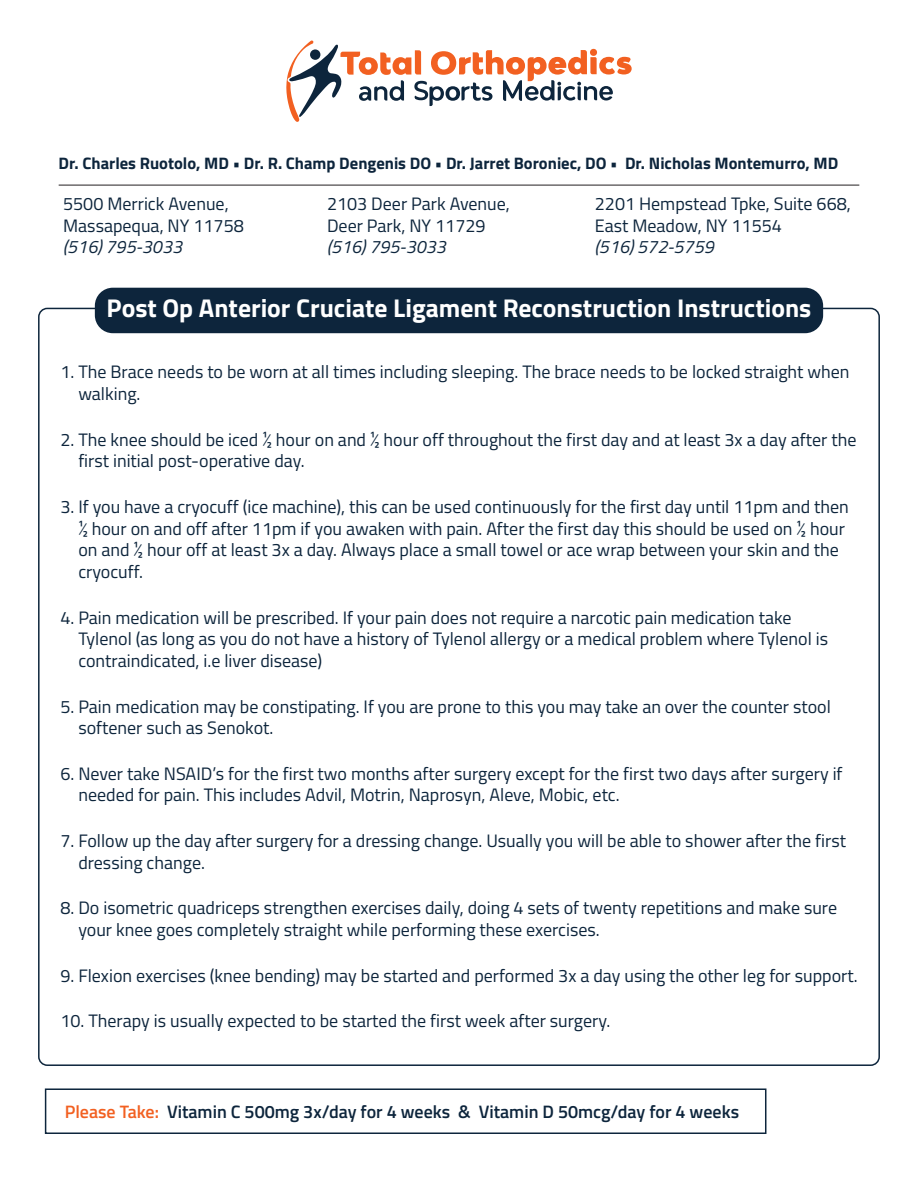
<style>
.page{position:relative;width:918px;height:1188px;background:#fff}
.page>*{position:absolute;margin:0;border:0;box-sizing:border-box;transform-origin:0 0}
.t1{font:700 25.65px "Titillium Web";color:#fff}
.t2{font:18px/21.6px "Titillium Web";color:#0d253c}
.t3{font:600 18px "Titillium Web";color:#0d253c}
.t4{font:italic 18px "Titillium Web";color:#0d253c}
.t5{font:700 16.65px "Titillium Web";color:#0d253c}
.s1{color:#f26021}
</style>
<div class="page">
<div style="left:95px;top:288px;width:728px;height:45px;background:#0d253c;border-radius:18px"></div>
<svg style="left:286px;top:40px;width:346px;height:82px"></svg>
<hr style="left:59px;top:185px;width:800px;height:1px;background:#231f20">
<div style="left:45px;top:1088px;width:721px;height:46px;border:2px solid #0d253c"></div>
<p class="t5" style="left:59px;top:150px;width:781px">Dr. Charles Ruotolo, MD • Dr. R. Champ Dengenis DO • Dr. Jarret Boroniec, DO • Dr. Nicholas Montemurro, MD</p>
<p class="t2" style="left:63px;top:192px;width:167px">5500 Merrick Avenue,</p>
<p class="t2" style="left:63px;top:214px;width:182px">Massapequa, NY 11758</p>
<p class="t4" style="left:63px;top:234px;width:120px">(516) 795-3033</p>
<p class="t2" style="left:327px;top:192px;width:184px">2103 Deer Park Avenue,</p>
<p class="t2" style="left:327px;top:214px;width:160px">Deer Park, NY 11729</p>
<p class="t4" style="left:327px;top:234px;width:120px">(516) 795-3033</p>
<p class="t2" style="left:595px;top:192px;width:257px">2201 Hempstead Tpke, Suite 668,</p>
<p class="t2" style="left:595px;top:214px;width:189px">East Meadow, NY 11554</p>
<p class="t4" style="left:595px;top:234px;width:120px">(516) 572-5759</p>
<p class="t1" style="left:107px;top:288px;width:706px">Post Op Anterior Cruciate Ligament Reconstruction Instructions</p>
<p class="t2" style="left:78px;top:361px;width:773px;text-indent:-18px">1. The Brace needs to be worn at all times including sleeping. The brace needs to be locked straight when walking.</p>
<p class="t2" style="left:78px;top:428px;width:780px;text-indent:-18px">2. The knee should be iced ½ hour on and ½ hour off throughout the first day and at least 3x a day after the first initial post-operative day.</p>
<p class="t2" style="left:78px;top:495px;width:772px;text-indent:-18px">3. If you have a cryocuff (ice machine), this can be used continuously for the first day until 11pm and then ½ hour on and off after 11pm if you awaken with pain. After the first day this should be used on ½ hour on and ½ hour off at least 3x a day. Always place a small towel or ace wrap between your skin and the cryocuff.</p>
<p class="t2" style="left:78px;top:606px;width:751px;text-indent:-18px">4. Pain medication will be prescribed. If your pain does not require a narcotic pain medication take<br>Tylenol (as long as you do not have a history of Tylenol allergy or a medical problem where Tylenol is contraindicated, i.e liver disease)</p>
<p class="t2" style="left:78px;top:695px;width:754px;text-indent:-18px">5. Pain medication may be constipating. If you are prone to this you may take an over the counter stool softener such as Senokot.</p>
<p class="t2" style="left:78px;top:762px;width:766px;text-indent:-18px">6. Never take NSAID’s for the first two months after surgery except for the first two days after surgery if needed for pain. This includes Advil, Motrin, Naprosyn, Aleve, Mobic, etc.</p>
<p class="t2" style="left:78px;top:829px;width:769px;text-indent:-18px">7. Follow up the day after surgery for a dressing change. Usually you will be able to shower after the first dressing change.</p>
<p class="t2" style="left:78px;top:896px;width:760px;text-indent:-18px">8. Do isometric quadriceps strengthen exercises daily, doing 4 sets of twenty repetitions and make sure your knee goes completely straight while performing these exercises.</p>
<p class="t2" style="left:60px;top:964px;width:799px">9. Flexion exercises (knee bending) may be started and performed 3x a day using the other leg for support.</p>
<p class="t2" style="left:60px;top:1009px;width:552px">10. Therapy is usually expected to be started the first week after surgery.</p>
<p class="t3" style="left:65px;top:1098px;width:676px"><span class="s1">Please Take:</span> Vitamin C 500mg 3x/day for 4 weeks &amp; Vitamin D 50mcg/day for 4 weeks</p>
</div>
